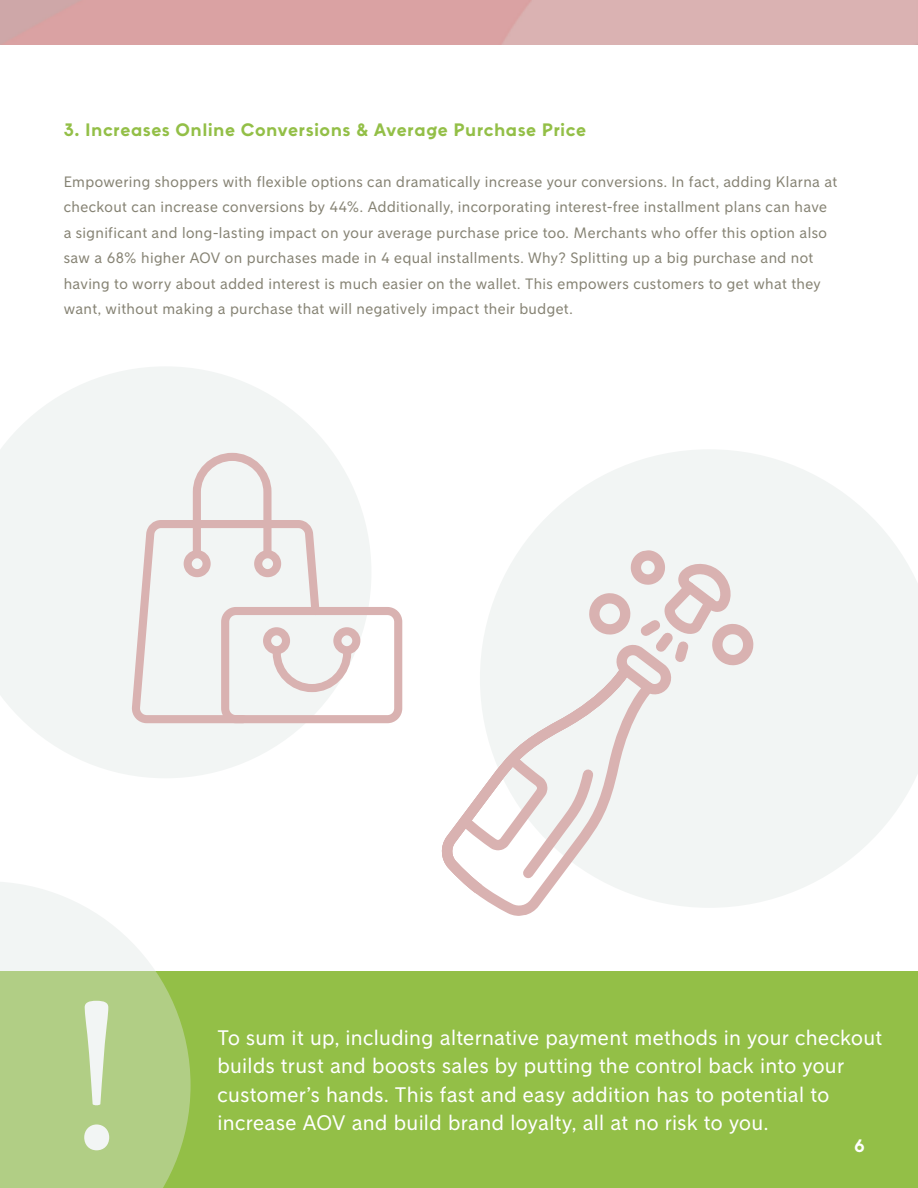
<style>
.page{position:relative;width:918px;height:1188px;background:#fff}
.page>*{position:absolute;margin:0;border:0;box-sizing:border-box;transform-origin:0 0}
.t1{font:21px/28.5px "Klarna Sans";letter-spacing:.015em;color:#fff}
.t2{font:700 18px "Klarna Headline";letter-spacing:.02em;color:#93bf47}
.t3{font:700 18px "Klarna Headline";color:#fff}
.t4{font:15px/25.5px "Klarna Sans";letter-spacing:.025em;color:#868374}
</style>
<div class="page">
<svg style="left:0;top:367px;width:371px;height:411px;fill:#f2f5f4"></svg>
<div style="left:0;top:971px;width:918px;height:217px;background:#93bf47"></div>
<svg style="left:481px;top:450px;width:437px;height:458px;fill:#f2f5f4"></svg>
<svg style="left:441px;top:660px;width:218px;height:256px"></svg>
<svg style="left:450px;top:745px;width:150px;height:138px"></svg>
<svg style="left:582px;top:543px;width:179px;height:158px"></svg>
<div style="left:221px;top:607px;width:181px;height:116px;border:8px solid #d9b2b1;border-radius:11px"></div>
<svg style="left:132px;top:453px;width:223px;height:270px"></svg>
<div style="left:333px;top:627px;width:27px;height:27px;border:8px solid #d9b2b1;border-radius:50%"></div>
<div style="left:263px;top:627px;width:27px;height:27px;border:8px solid #d9b2b1;border-radius:50%"></div>
<svg style="left:0;top:882px;width:191px;height:306px;fill:#b1ce85"></svg>
<p class="t2" style="left:64px;top:118px;width:524px">3. Increases Online Conversions &amp; Average Purchase Price</p>
<p class="t4" style="left:64px;top:168px;width:775px">Empowering shoppers with flexible options can dramatically increase your conversions. In fact, adding Klarna at checkout can increase conversions by 44%. Additionally, incorporating interest-free installment plans can have a significant and long-lasting impact on your average purchase price too. Merchants who offer this option also saw a 68% higher AOV on purchases made in 4 equal installments. Why? Splitting up a big purchase and not having to worry about added interest is much easier on the wallet. This empowers customers to get what they want, without making a purchase that will negatively impact their budget.</p>
<p class="t1" style="left:218px;top:1023px;width:666px">To sum it up, including alternative payment methods in your checkout builds trust and boosts sales by putting the control back into your customer’s hands. This fast and easy addition has to potential to increase AOV and build brand loyalty, all at no risk to you.</p>
<p class="t3" style="left:854px;top:1135px;width:12px">6</p>
</div>
